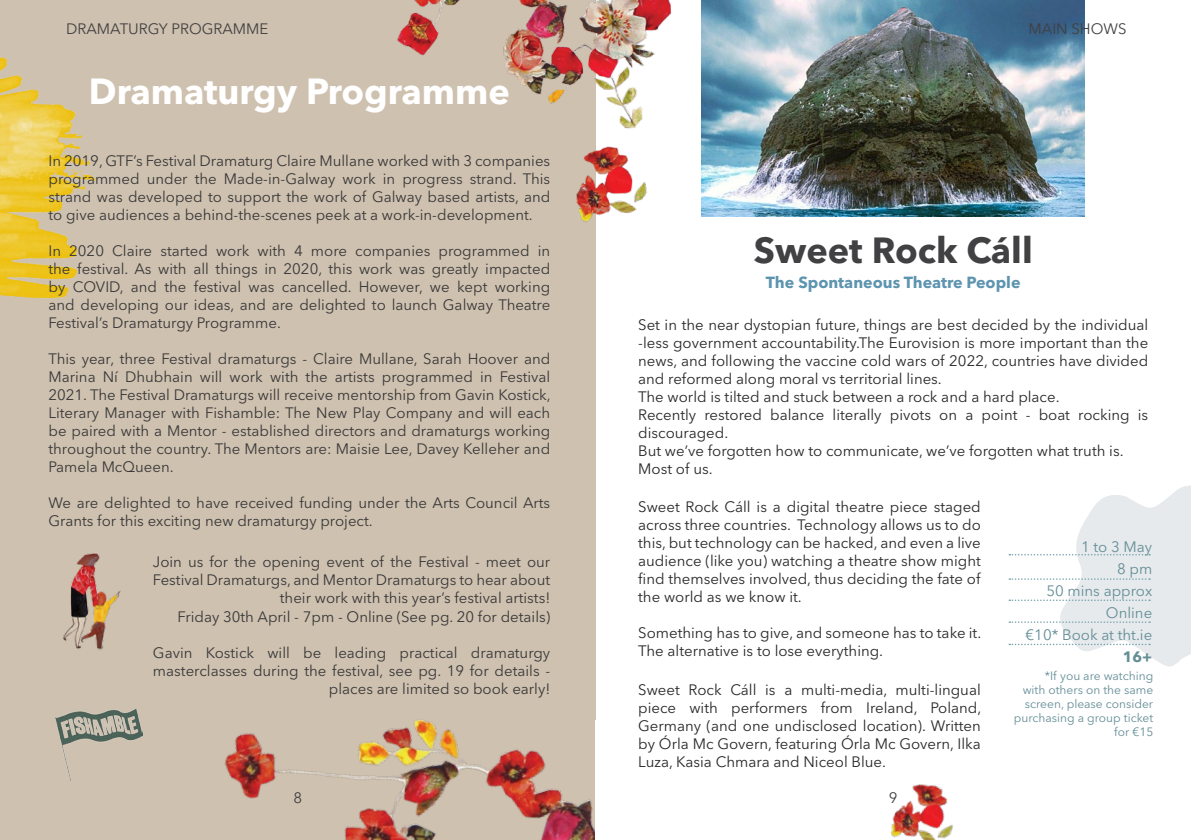
<style>
.page{position:relative;width:1191px;height:840px;background:#fff}
.page>*{position:absolute;margin:0;border:0;box-sizing:border-box;transform-origin:0 0}
.t1{font:700 36px "Avenir Next LT Pro";color:#fff}
.t2{font:700 36px "Avenir Next LT Pro";color:#414042}
.t3{font:700 16px "Avenir Next LT Pro";color:#5d94af}
.t4{font:15px/18px "Avenir Next LT Pro";color:#383839;text-align:justify}
.t5{font:15px/18px "Avenir Next LT Pro";color:#292829}
.t6{font:15px/22px "Avenir Next LT Pro";color:#658e97;text-align:right}
.t7{font:15px "Avenir Next LT Pro";color:#414042}
.t8{font:700 15px "Avenir Next LT Pro";color:#658e97}
.t9{font:12px/14px "Avenir Next LT Pro";color:#658e97;text-align:right}
</style>
<div class="page">
<div style="left:0;top:0;width:595px;height:839px;background:#cfc1af"></div>
<img style="left:0;top:57px;width:96px;height:241px">
<img style="left:397px;top:0;width:275px;height:228px">
<img style="left:701px;top:0;width:383px;height:216px">
<svg style="left:1009px;top:485px;width:182px;height:182px"></svg>
<img style="left:63px;top:553px;width:58px;height:97px">
<img style="left:225px;top:587px;width:371px;height:252px">
<div style="left:595px;top:719px;width:239px;height:120px;background:#fff"></div>
<img style="left:890px;top:784px;width:63px;height:55px">
<img style="left:55px;top:708px;width:88px;height:72px">
<p class="t7" style="left:66px;top:20px;width:204px">DRAMATURGY PROGRAMME</p>
<p class="t7" style="left:201px;top:20px;width:37px">JECT</p>
<h1 class="t1" style="left:89px;top:69px;width:422px">Dramaturgy Programme</h1>
<p class="t4" style="left:48px;top:151px;width:503px">In 2019, GTF’s Festival Dramaturg Claire Mullane worked with 3 companies programmed under the Made-in-Galway work in progress strand. This strand was developed to support the work of Galway based artists, and to give audiences a behind-the-scenes peek at a work-in-development.</p>
<p class="t4" style="left:48px;top:241px;width:503px">In 2020 Claire started work with 4 more companies programmed in the festival. As with all things in 2020, this work was greatly impacted by COVID, and the festival was cancelled. However, we kept working and developing our ideas, and are delighted to launch Galway Theatre Festival’s Dramaturgy Programme.</p>
<p class="t4" style="left:48px;top:349px;width:504px">This year, three Festival dramaturgs - Claire Mullane, Sarah Hoover and Marina Ní Dhubhain will work with the artists programmed in Festival 2021. The Festival Dramaturgs will receive mentorship from Gavin Kostick, Literary Manager with Fishamble: The New Play Company and will each be paired with a Mentor - established directors and dramaturgs working throughout the country. The Mentors are: Maisie Lee, Davey Kelleher and Pamela McQueen.</p>
<p class="t4" style="left:48px;top:493px;width:503px">We are delighted to have received funding under the Arts Council Arts<br>Grants for this exciting new dramaturgy project.</p>
<p class="t4" style="left:153px;top:553px;width:399px;text-align:right">Join us for the opening event of the Festival - meet our Festival Dramaturgs, and Mentor Dramaturgs to hear about their work with this year’s festival artists!<br>Friday 30th April - 7pm - Online (See pg. 20 for details)</p>
<p class="t4" style="left:153px;top:643px;width:399px;text-align:right">Gavin Kostick will be leading practical dramaturgy masterclasses during the festival, see pg. 19 for details - places are limited so book early!</p>
<p class="t7" style="left:293px;top:788px;width:10px">8</p>
<p class="t7" style="left:1028px;top:20px;width:99px">MAIN SHOWS</p>
<h1 class="t2" style="left:753px;top:228px;width:280px">Sweet Rock Cáll</h1>
<p class="t3" style="left:766px;top:273px;width:256px">The Spontaneous Theatre People</p>
<p class="t5" style="left:638px;top:316px;width:511px">Set in the near dystopian future, things are best decided by the individual -less government accountability.The Eurovision is more important than the news, and following the vaccine cold wars of 2022, countries have divided and reformed along moral vs territorial lines.<br>The world is tilted and stuck between a rock and a hard place.<br>Recently restored balance literally pivots on a point - boat rocking is discouraged.<br>But we’ve forgotten how to communicate, we’ve forgotten what truth is.<br>Most of us.</p>
<p class="t5" style="left:638px;top:497px;width:344px;text-align:justify">Sweet Rock Cáll is a digital theatre piece staged across three countries. Technology allows us to do this, but technology can be hacked, and even a live audience (like you) watching a theatre show might find themselves involved, thus deciding the fate of the world as we know it.</p>
<p class="t5" style="left:638px;top:623px;width:344px">Something has to give, and someone has to take it.<br>The alternative is to lose everything.</p>
<p class="t6" style="left:1025px;top:535px;width:128px">1 to 3 May<br>8 pm<br>50 mins approx<br>Online<br>€10* Book at tht.ie</p>
<p class="t8" style="left:1122px;top:647px;width:31px">16+</p>
<p class="t9" style="left:1013px;top:668px;width:141px">*If you are watching<br>with others on the same screen, please consider purchasing a group ticket for €15</p>
<p class="t5" style="left:638px;top:680px;width:344px;text-align:justify">Sweet Rock Cáll is a multi-media, multi-lingual piece with performers from Ireland, Poland, Germany (and one undisclosed location). Written by Órla Mc Govern, featuring Órla Mc Govern, Ilka Luza, Kasia Chmara and Niceol Blue.</p>
<p class="t7" style="left:889px;top:788px;width:10px">9</p>
</div>
